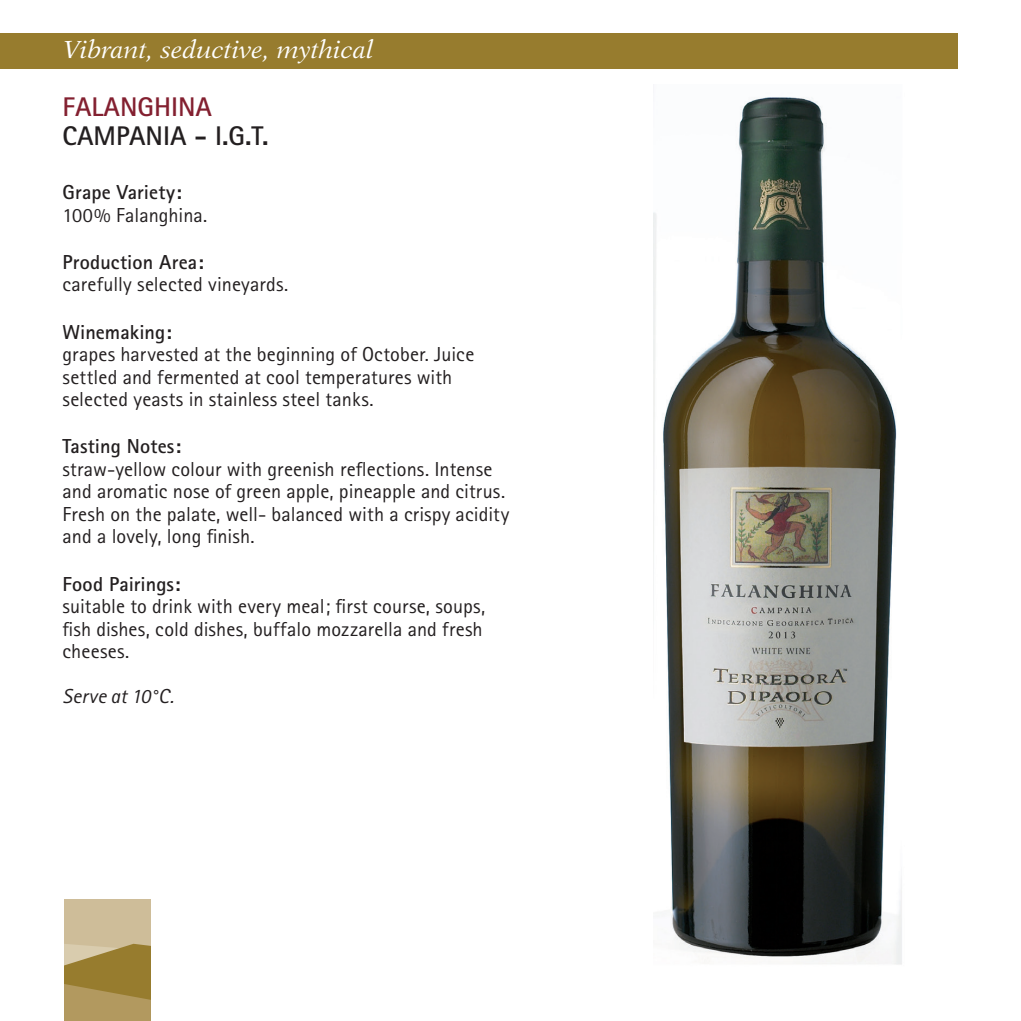
<style>
.page{position:relative;width:1021px;height:1021px;background:#fff}
.page>*{position:absolute;margin:0;border:0;box-sizing:border-box;transform-origin:0 0}
.t1{font:700 27px "Rotis Sans Serif";color:#231f20}
.t2{font:700 27px "Rotis Sans Serif";color:#832030}
.t3{font:italic 24.75px "New Aster";letter-spacing:-.005em;color:#fff}
.t4{font:20.25px/22.5px "Rotis Sans Serif";letter-spacing:.005em;color:#231f20}
.t5{font:700 20.25px "Rotis Sans Serif";letter-spacing:.005em;color:#231f20}
.t6{font:italic 20.25px "Rotis Sans Serif";color:#231f20}
</style>
<div class="page">
<div style="left:0;top:33px;width:957px;height:36px;background:#977c2e"></div>
<div style="left:64px;top:899px;width:87px;height:121px;background:#cebd99"></div>
<svg style="left:64px;top:943px;width:87px;height:77px;background:#a8904f"></svg>
<img style="left:653px;top:97px;width:249px;height:868px">
<p class="t3" style="left:64px;top:35px;width:311px">Vibrant, seductive, mythical</p>
<h1 class="t2" style="left:62px;top:89px;width:151px">FALANGHINA</h1>
<h1 class="t1" style="left:62px;top:119px;width:207px">CAMPANIA - I.G.T.</h1>
<p class="t5" style="left:62px;top:179px;width:121px">Grape Variety:</p>
<p class="t4" style="left:62px;top:203px;width:146px">100% Falanghina.</p>
<p class="t5" style="left:62px;top:249px;width:143px">Production Area:</p>
<p class="t4" style="left:62px;top:273px;width:227px">carefully selected vineyards.</p>
<p class="t5" style="left:62px;top:319px;width:111px">Winemaking:</p>
<p class="t4" style="left:62px;top:343px;width:413px">grapes harvested at the beginning of October. Juice settled and fermented at cool temperatures with selected yeasts in stainless steel tanks.</p>
<p class="t5" style="left:62px;top:433px;width:120px">Tasting Notes:</p>
<p class="t4" style="left:62px;top:457px;width:448px">straw-yellow colour with greenish reflections. Intense and aromatic nose of green apple, pineapple and citrus.<br>Fresh on the palate, well- balanced with a crispy acidity and a lovely, long finish.</p>
<p class="t5" style="left:62px;top:571px;width:120px">Food Pairings:</p>
<p class="t4" style="left:62px;top:595px;width:424px">suitable to drink with every meal; first course, soups, fish dishes, cold dishes, buffalo mozzarella and fresh cheeses.</p>
<p class="t6" style="left:62px;top:684px;width:113px">Serve at 10°C.</p>
</div>
